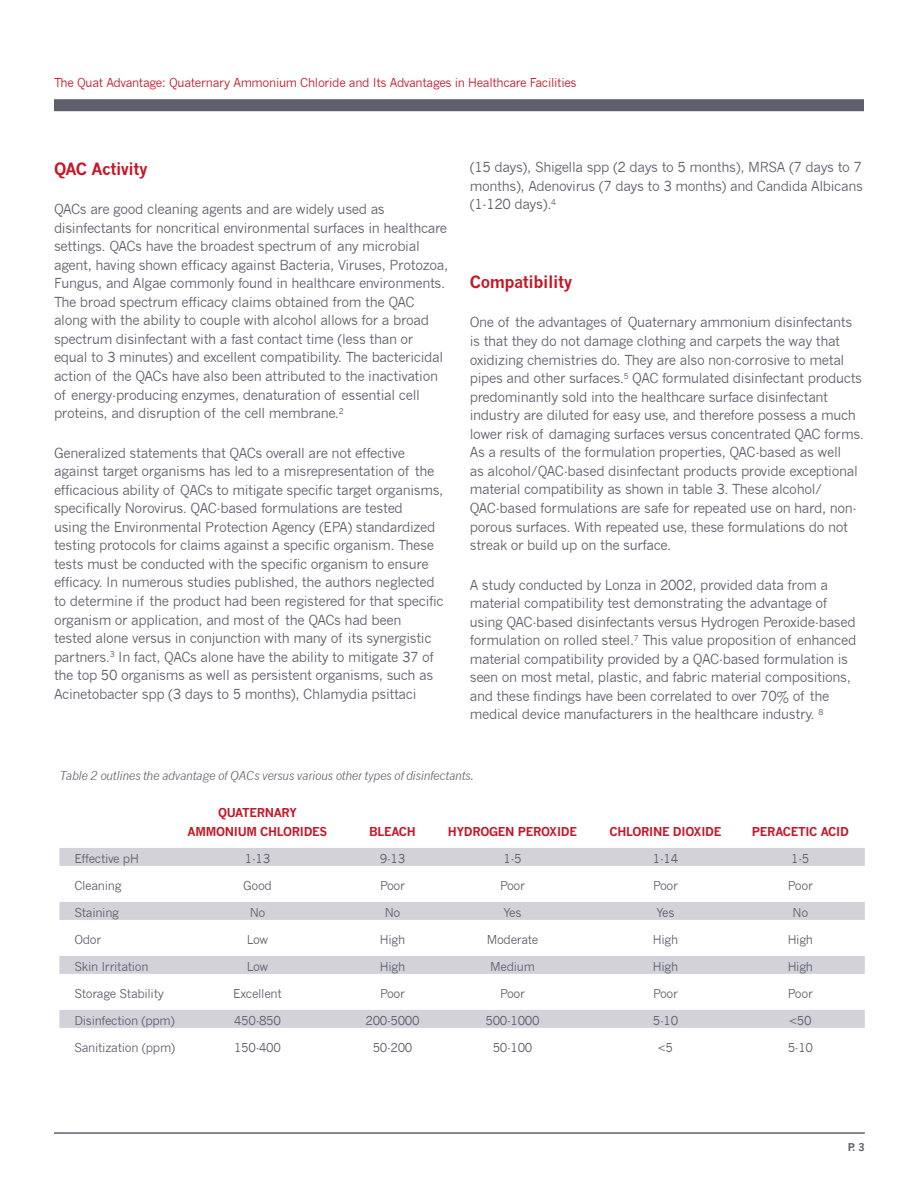
<style>
.page{position:relative;width:918px;height:1188px;background:#fff}
.page>*{position:absolute;margin:0;border:0;box-sizing:border-box;transform-origin:0 0}
.SUBHEADS{font:700 16.5px "News Gothic";letter-spacing:-.025em;color:#c51727}
._03_Main_Subhead{font:13.5px/18.6px "News Gothic";letter-spacing:-.025em;color:#5f606c}
._03_Main_Subhead-2{font:12px "News Gothic";letter-spacing:-.025em;color:#5f606c}
.t1{font:12px "News Gothic";letter-spacing:-.025em;color:#c51727}
._03_Main_Subhead-3{font:700 12px "News Gothic";letter-spacing:-.025em;color:#c51727}
.Figures___Tables_hea{font:italic 12px "News Gothic";letter-spacing:-.025em;color:#5f606c}
._03_Main_Subhead-4{font:700 10.5px "News Gothic";color:#5f606c}
</style>
<div class="page">
<div style="left:54px;top:99px;width:810px;height:12px;background:#5f606c"></div>
<hr style="left:54px;top:1132px;width:811px;height:2px;background:#5f606c">
<div style="left:59px;top:848px;width:806px;height:18px;background:#d2d2d8"></div>
<div style="left:59px;top:902px;width:806px;height:18px;background:#d2d2d8"></div>
<div style="left:59px;top:956px;width:806px;height:18px;background:#d2d2d8"></div>
<div style="left:59px;top:1010px;width:806px;height:18px;background:#d2d2d8"></div>
<p class="t1" style="left:54px;top:76px;width:524px">The Quat Advantage: Quaternary Ammonium Chloride and Its Advantages in Healthcare Facilities</p>
<p class="SUBHEADS" style="left:54px;top:158px;width:95px">QAC Activity</p>
<p class="_03_Main_Subhead" style="left:54px;top:200px;width:396px">QACs are good cleaning agents and are widely used as disinfectants for noncritical environmental surfaces in healthcare settings. QACs have the broadest spectrum of any microbial agent, having shown efficacy against Bacteria, Viruses, Protozoa, Fungus, and Algae commonly found in healthcare environments.<br>The broad spectrum efficacy claims obtained from the QAC along with the ability to couple with alcohol allows for a broad spectrum disinfectant with a fast contact time (less than or equal to 3 minutes) and excellent compatibility. The bactericidal action of the QACs have also been attributed to the inactivation of energy-producing enzymes, denaturation of essential cell proteins, and disruption of the cell membrane.<sup>2</sup></p>
<p class="_03_Main_Subhead" style="left:54px;top:443px;width:391px">Generalized statements that QACs overall are not effective against target organisms has led to a misrepresentation of the efficacious ability of QACs to mitigate specific target organisms, specifically Norovirus. QAC-based formulations are tested<br>using the Environmental Protection Agency (EPA) standardized testing protocols for claims against a specific organism. These tests must be conducted with the specific organism to ensure efficacy. In numerous studies published, the authors neglected to determine if the product had been registered for that specific organism or application, and most of the QACs had been<br>tested alone versus in conjunction with many of its synergistic partners.<sup>3</sup> In fact, QACs alone have the ability to mitigate 37 of the top 50 organisms as well as persistent organisms, such as Acinetobacter spp (3 days to 5 months), Chlamydia psittaci</p>
<p class="_03_Main_Subhead" style="left:470px;top:158px;width:395px;text-align:justify">(15 days), Shigella spp (2 days to 5 months), MRSA (7 days to 7 months), Adenovirus (7 days to 3 months) and Candida Albicans (1-120 days).<sup>4</sup></p>
<p class="SUBHEADS" style="left:470px;top:272px;width:104px">Compatibility</p>
<p class="_03_Main_Subhead" style="left:470px;top:313px;width:396px">One of the advantages of Quaternary ammonium disinfectants is that they do not damage clothing and carpets the way that oxidizing chemistries do. They are also non-corrosive to metal pipes and other surfaces.<sup>5</sup> QAC formulated disinfectant products predominantly sold into the healthcare surface disinfectant industry are diluted for easy use, and therefore possess a much lower risk of damaging surfaces versus concentrated QAC forms.<br>As a results of the formulation properties, QAC-based as well<br>as alcohol/QAC-based disinfectant products provide exceptional material compatibility as shown in table 3. These alcohol/ QAC-based formulations are safe for repeated use on hard, non&shy;porous surfaces. With repeated use, these formulations do not streak or build up on the surface.</p>
<p class="_03_Main_Subhead" style="left:470px;top:575px;width:388px">A study conducted by Lonza in 2002, provided data from a material compatibility test demonstrating the advantage of using QAC-based disinfectants versus Hydrogen Peroxide-based formulation on rolled steel.<sup>7</sup> This value proposition of enhanced material compatibility provided by a QAC-based formulation is seen on most metal, plastic, and fabric material compositions, and these findings have been correlated to over 70% of the medical device manufacturers in the healthcare industry. <sup>8</sup></p>
<p class="Figures___Tables_hea" style="left:59px;top:769px;width:416px">Table 2 outlines the advantage of QACs versus various other types of disinfectants.</p>
<p class="_03_Main_Subhead-3" style="left:218px;top:805px;width:80px">QUATERNARY</p>
<p class="_03_Main_Subhead-3" style="left:188px;top:824px;width:141px">AMMONIUM CHLORIDES</p>
<p class="_03_Main_Subhead-3" style="left:369px;top:824px;width:48px">BLEACH</p>
<p class="_03_Main_Subhead-3" style="left:448px;top:824px;width:131px">HYDROGEN PEROXIDE</p>
<p class="_03_Main_Subhead-3" style="left:610px;top:824px;width:113px">CHLORINE DIOXIDE</p>
<p class="_03_Main_Subhead-3" style="left:752px;top:824px;width:98px">PERACETIC ACID</p>
<p class="_03_Main_Subhead-2" style="left:74px;top:851px;width:66px">Effective pH</p>
<p class="_03_Main_Subhead-2" style="left:245px;top:851px;width:27px">1-13</p>
<p class="_03_Main_Subhead-2" style="left:380px;top:851px;width:27px">9-13</p>
<p class="_03_Main_Subhead-2" style="left:503px;top:851px;width:20px">1-5</p>
<p class="_03_Main_Subhead-2" style="left:653px;top:851px;width:27px">1-14</p>
<p class="_03_Main_Subhead-2" style="left:791px;top:851px;width:20px">1-5</p>
<p class="_03_Main_Subhead-2" style="left:74px;top:878px;width:49px">Cleaning</p>
<p class="_03_Main_Subhead-2" style="left:243px;top:878px;width:30px">Good</p>
<p class="_03_Main_Subhead-2" style="left:380px;top:878px;width:27px">Poor</p>
<p class="_03_Main_Subhead-2" style="left:500px;top:878px;width:27px">Poor</p>
<p class="_03_Main_Subhead-2" style="left:653px;top:878px;width:27px">Poor</p>
<p class="_03_Main_Subhead-2" style="left:788px;top:878px;width:27px">Poor</p>
<p class="_03_Main_Subhead-2" style="left:74px;top:905px;width:46px">Staining</p>
<p class="_03_Main_Subhead-2" style="left:250px;top:905px;width:17px">No</p>
<p class="_03_Main_Subhead-2" style="left:385px;top:905px;width:17px">No</p>
<p class="_03_Main_Subhead-2" style="left:504px;top:905px;width:19px">Yes</p>
<p class="_03_Main_Subhead-2" style="left:657px;top:905px;width:19px">Yes</p>
<p class="_03_Main_Subhead-2" style="left:793px;top:905px;width:17px">No</p>
<p class="_03_Main_Subhead-2" style="left:74px;top:932px;width:28px">Odor</p>
<p class="_03_Main_Subhead-2" style="left:247px;top:932px;width:23px">Low</p>
<p class="_03_Main_Subhead-2" style="left:380px;top:932px;width:27px">High</p>
<p class="_03_Main_Subhead-2" style="left:487px;top:932px;width:53px">Moderate</p>
<p class="_03_Main_Subhead-2" style="left:653px;top:932px;width:27px">High</p>
<p class="_03_Main_Subhead-2" style="left:788px;top:932px;width:27px">High</p>
<p class="_03_Main_Subhead-2" style="left:74px;top:959px;width:76px">Skin Irritation</p>
<p class="_03_Main_Subhead-2" style="left:247px;top:959px;width:23px">Low</p>
<p class="_03_Main_Subhead-2" style="left:380px;top:959px;width:27px">High</p>
<p class="_03_Main_Subhead-2" style="left:490px;top:959px;width:46px">Medium</p>
<p class="_03_Main_Subhead-2" style="left:653px;top:959px;width:27px">High</p>
<p class="_03_Main_Subhead-2" style="left:788px;top:959px;width:27px">High</p>
<p class="_03_Main_Subhead-2" style="left:74px;top:986px;width:91px">Storage Stability</p>
<p class="_03_Main_Subhead-2" style="left:233px;top:986px;width:50px">Excellent</p>
<p class="_03_Main_Subhead-2" style="left:380px;top:986px;width:27px">Poor</p>
<p class="_03_Main_Subhead-2" style="left:500px;top:986px;width:27px">Poor</p>
<p class="_03_Main_Subhead-2" style="left:653px;top:986px;width:27px">Poor</p>
<p class="_03_Main_Subhead-2" style="left:788px;top:986px;width:27px">Poor</p>
<p class="_03_Main_Subhead-2" style="left:74px;top:1013px;width:102px">Disinfection (ppm)</p>
<p class="_03_Main_Subhead-2" style="left:234px;top:1013px;width:48px">450-850</p>
<p class="_03_Main_Subhead-2" style="left:365px;top:1013px;width:56px">200-5000</p>
<p class="_03_Main_Subhead-2" style="left:485px;top:1013px;width:56px">500-1000</p>
<p class="_03_Main_Subhead-2" style="left:653px;top:1013px;width:27px">5-10</p>
<p class="_03_Main_Subhead-2" style="left:789px;top:1013px;width:24px">&lt;50</p>
<p class="_03_Main_Subhead-2" style="left:74px;top:1040px;width:102px">Sanitization (ppm)</p>
<p class="_03_Main_Subhead-2" style="left:234px;top:1040px;width:48px">150-400</p>
<p class="_03_Main_Subhead-2" style="left:373px;top:1040px;width:41px">50-200</p>
<p class="_03_Main_Subhead-2" style="left:493px;top:1040px;width:41px">50-100</p>
<p class="_03_Main_Subhead-2" style="left:658px;top:1040px;width:17px">&lt;5</p>
<p class="_03_Main_Subhead-2" style="left:788px;top:1040px;width:27px">5-10</p>
<p class="_03_Main_Subhead-4" style="left:848px;top:1140px;width:19px">P. 3</p>
</div>
